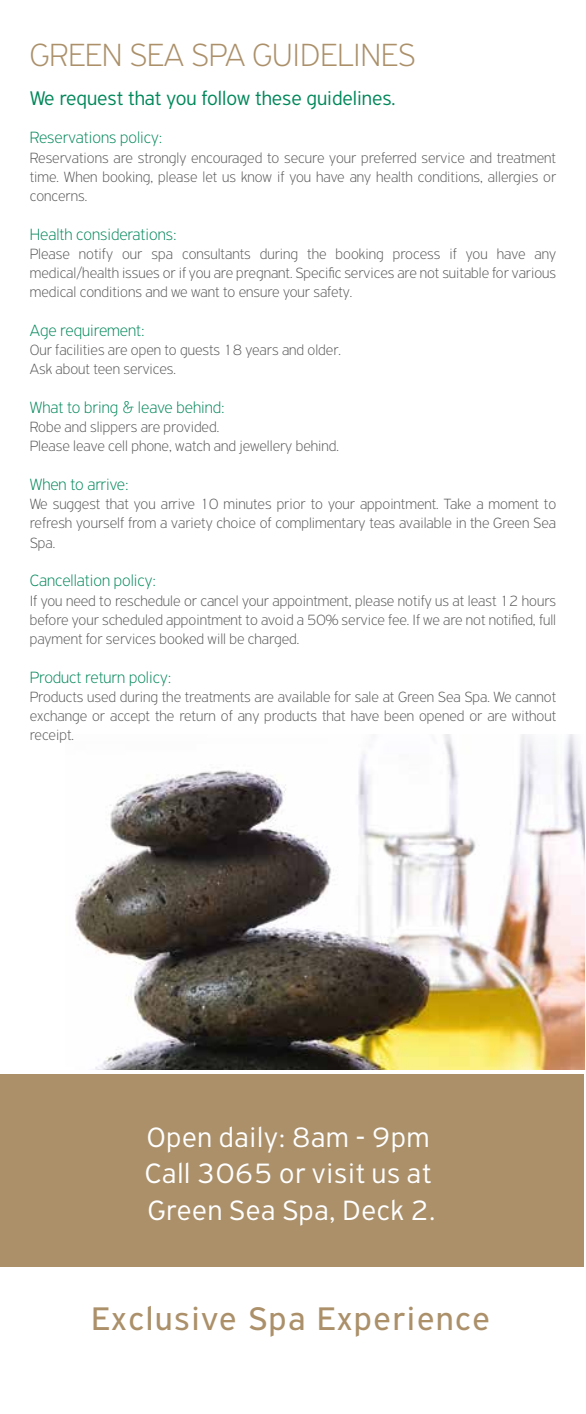
<style>
.page{position:relative;width:586px;height:1414px;background:#fff}
.page>*{position:absolute;margin:0;border:0;box-sizing:border-box;transform-origin:0 0}
.t1{font:34.65px "PF Highway Sans Pro";letter-spacing:.05em;color:#ab906a}
.t2{font:100 34.12px "PF Highway Sans Pro";color:#ab906a}
.t3{font:300 29.75px/36.8px "PF Highway Sans Pro";letter-spacing:.03em;color:#fff}
.t4{font:300 21px "PF Highway Sans Pro";color:#00875a}
.t5{font:100 17.32px "PF Highway Sans Pro";color:#00875a}
.t6{font:100 15.75px/19.2px "PF Highway Sans Pro";color:#58585a;text-align:justify}
</style>
<div class="page">
<img style="left:75px;top:784px;width:509px;height:286px">
<svg style="left:156px;top:734px;width:426px;height:50px"></svg>
<div style="left:0;top:1074px;width:582px;height:192px;background:#ab906a"></div>
<h2 class="t2" style="left:30px;top:35px;width:387px">GREEN SEA SPA GUIDELINES</h2>
<h3 class="t4" style="left:30px;top:86px;width:367px">We request that you follow these guidelines.</h3>
<p class="t5" style="left:30px;top:128px;width:134px">Reservations policy:</p>
<p class="t6" style="left:30px;top:148px;width:527px">Reservations are strongly encouraged to secure your preferred service and treatment time. When booking, please let us know if you have any health conditions, allergies or concerns.</p>
<p class="t5" style="left:30px;top:224px;width:148px">Health considerations:</p>
<p class="t6" style="left:30px;top:244px;width:527px">Please notify our spa consultants during the booking process if you have any medical/health issues or if you are pregnant. Specific services are not suitable for various medical conditions and we want to ensure your safety.</p>
<p class="t5" style="left:30px;top:320px;width:116px">Age requirement:</p>
<p class="t6" style="left:30px;top:340px;width:312px">Our facilities are open to guests 18 years and older.<br>Ask about teen services.</p>
<p class="t5" style="left:30px;top:397px;width:196px">What to bring &amp; leave behind:</p>
<p class="t6" style="left:30px;top:417px;width:310px">Robe and slippers are provided.<br>Please leave cell phone, watch and jewellery behind.</p>
<p class="t5" style="left:30px;top:474px;width:100px">When to arrive:</p>
<p class="t6" style="left:30px;top:494px;width:527px">We suggest that you arrive 10 minutes prior to your appointment. Take a moment to refresh yourself from a variety choice of complimentary teas available in the Green Sea Spa.</p>
<p class="t5" style="left:30px;top:570px;width:128px">Cancellation policy:</p>
<p class="t6" style="left:30px;top:590px;width:527px">If you need to reschedule or cancel your appointment, please notify us at least 12 hours before your scheduled appointment to avoid a 50% service fee. If we are not notified, full payment for services booked will be charged.</p>
<p class="t5" style="left:30px;top:667px;width:143px">Product return policy:</p>
<p class="t6" style="left:30px;top:687px;width:527px">Products used during the treatments are available for sale at Green Sea Spa. We cannot exchange or accept the return of any products that have been opened or are without receipt.</p>
<h3 class="t3" style="left:145px;top:1118px;width:292px">Open daily: 8am - 9pm<br>Call 3065 or visit us at<br>Green Sea Spa, Deck 2.</h3>
<h1 class="t1" style="left:92px;top:1298px;width:399px">Exclusive Spa Experience</h1>
</div>
